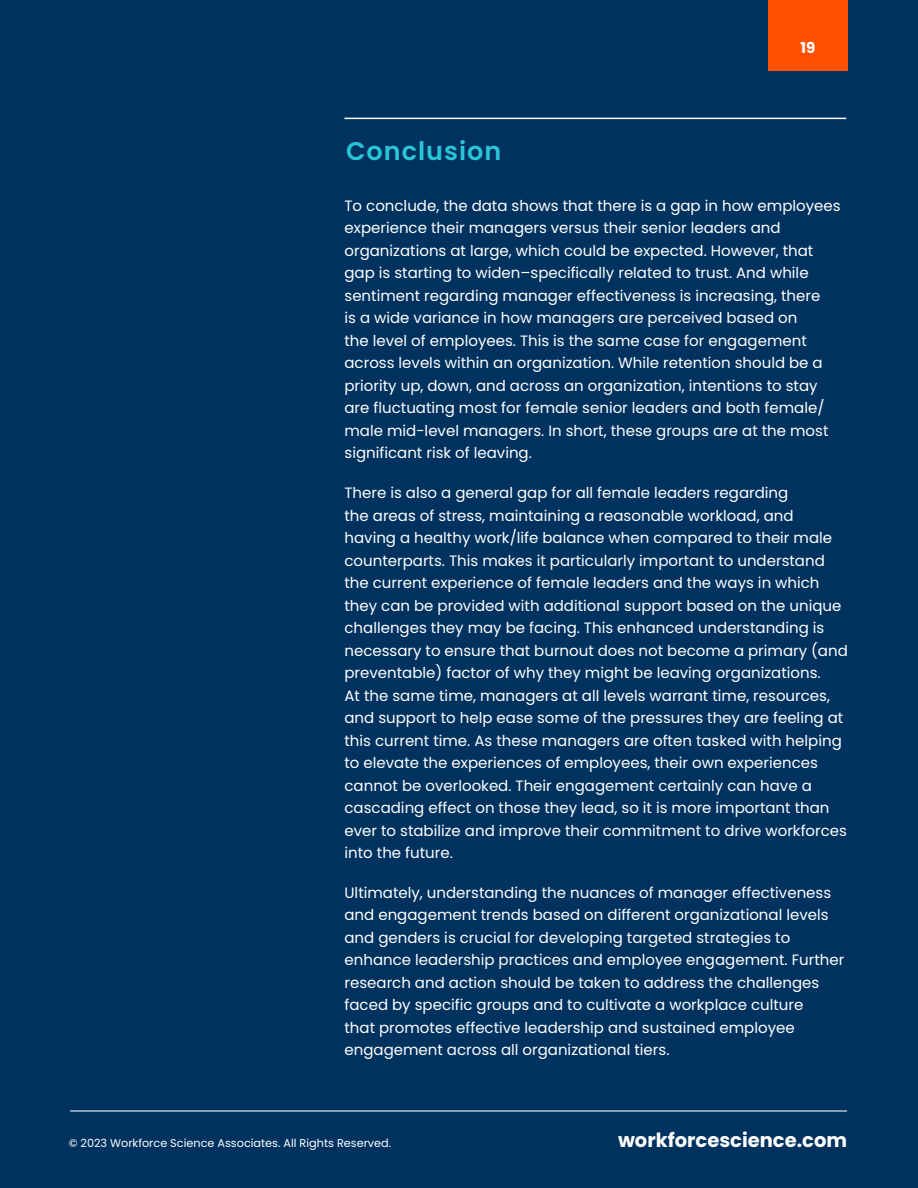
<style>
.page{position:relative;width:918px;height:1188px;background:#00325f}
.page>*{position:absolute;margin:0;border:0;box-sizing:border-box;transform-origin:0 0}
.t1{font:600 25.5px "Poppins";letter-spacing:.04em;color:#2bc5d8}
.t2{font:700 19.5px "Poppins";color:#fff}
.t3{font:15px/22.5px "Poppins";color:#fff}
.t4{font:700 15px "Poppins";color:#fff}
.t5{font:11.25px "Poppins";color:#fff}
</style>
<div class="page">
<hr style="left:345px;top:118px;width:501px;height:1px;background:#fff">
<div style="left:768px;top:0;width:80px;height:71px;background:#ff5100"></div>
<hr style="left:70px;top:1110px;width:777px;height:2px;background:#fff">
<h1 class="t1" style="left:346px;top:136px;width:157px">Conclusion</h1>
<p class="t4" style="left:800px;top:39px;width:16px">19</p>
<p class="t3" style="left:345px;top:194px;width:498px">To conclude, the data shows that there is a gap in how employees experience their managers versus their senior leaders and organizations at large, which could be expected. However, that gap is starting to widen–specifically related to trust. And while sentiment regarding manager effectiveness is increasing, there<br>is a wide variance in how managers are perceived based on<br>the level of employees. This is the same case for engagement across levels within an organization. While retention should be a priority up, down, and across an organization, intentions to stay are fluctuating most for female senior leaders and both female/ male mid-level managers. In short, these groups are at the most significant risk of leaving.</p>
<p class="t3" style="left:345px;top:482px;width:505px">There is also a general gap for all female leaders regarding<br>the areas of stress, maintaining a reasonable workload, and having a healthy work/life balance when compared to their male counterparts. This makes it particularly important to understand the current experience of female leaders and the ways in which they can be provided with additional support based on the unique challenges they may be facing. This enhanced understanding is necessary to ensure that burnout does not become a primary (and preventable) factor of why they might be leaving organizations.<br>At the same time, managers at all levels warrant time, resources, and support to help ease some of the pressures they are feeling at this current time. As these managers are often tasked with helping to elevate the experiences of employees, their own experiences cannot be overlooked. Their engagement certainly can have a cascading effect on those they lead, so it is more important than ever to stabilize and improve their commitment to drive workforces into the future.</p>
<p class="t3" style="left:345px;top:881px;width:501px">Ultimately, understanding the nuances of manager effectiveness and engagement trends based on different organizational levels and genders is crucial for developing targeted strategies to enhance leadership practices and employee engagement. Further research and action should be taken to address the challenges faced by specific groups and to cultivate a workplace culture<br>that promotes effective leadership and sustained employee engagement across all organizational tiers.</p>
<p class="t5" style="left:69px;top:1137px;width:324px">© 2023 Workforce Science Associates. All Rights Reserved.</p>
<h2 class="t2" style="left:618px;top:1129px;width:231px">workforcescience.com</h2>
</div>
